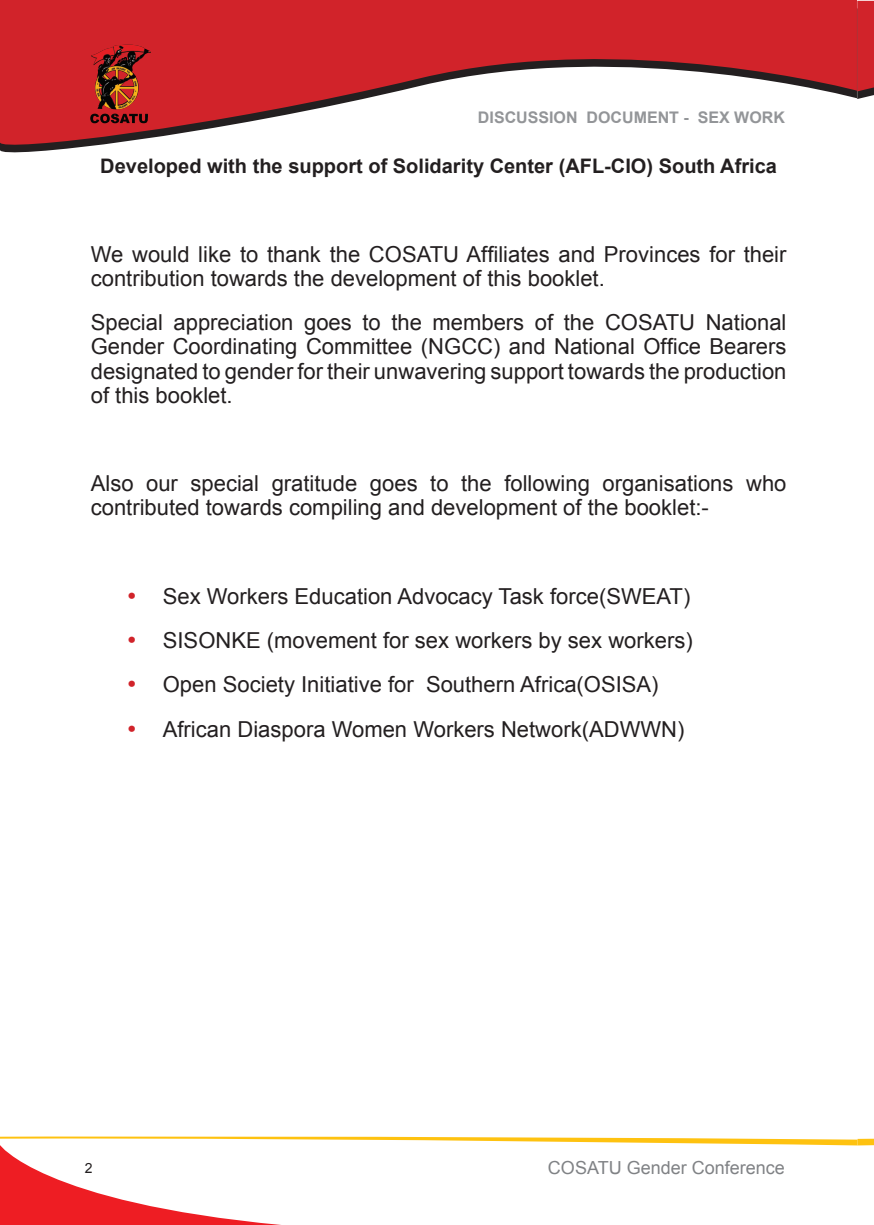
<style>
.page{position:relative;width:874px;height:1225px;background:#fff}
.page>*{position:absolute;margin:0;border:0;box-sizing:border-box;transform-origin:0 0}
.t1{font:22px/24.2px "Arial";color:#231f20}
.t2{font:700 20px "Arial";color:#231f20}
.t3{font:18px "Arial";color:#808285}
.t4{font:700 16px "Arial";color:#939598}
.Continued{font:14px "Arial";color:#231f20}
.s1{color:#d1232a}
</style>
<div class="page">
<svg style="left:0;top:1136px;width:873px;height:89px"></svg>
<svg style="left:0;top:0;width:856px;height:153px;fill:#d1232a"></svg>
<svg style="left:856px;top:1px;width:17px;height:98px;background:#c2272e"></svg>
<img style="left:91px;top:45px;width:60px;height:65px">
<p class="t4" style="left:477px;top:107px;width:308px">DISCUSSION DOCUMENT - SEX WORK</p>
<p class="t2" style="left:100px;top:153px;width:677px">Developed with the support of Solidarity Center (AFL-CIO) South Africa</p>
<p class="t1" style="left:91px;top:242px;width:697px">We would like to thank the COSATU Affiliates and Provinces for their contribution towards the development of this booklet.</p>
<p class="t1" style="left:91px;top:311px;width:697px;text-align:justify">Special appreciation goes to the members of the COSATU National Gender Coordinating Committee (NGCC) and National Office Bearers designated to gender for their unwavering support towards the production of this booklet.</p>
<p class="t1" style="left:91px;top:472px;width:697px">Also our special gratitude goes to the following organisations who contributed towards compiling and development of the booklet:-</p>
<p class="t1" style="left:127px;top:584px;width:564px"><span class="s1">•</span> Sex Workers Education Advocacy Task force(SWEAT)</p>
<p class="t1" style="left:127px;top:628px;width:567px"><span class="s1">•</span> SISONKE (movement for sex workers by sex workers)</p>
<p class="t1" style="left:127px;top:673px;width:533px"><span class="s1">•</span> Open Society Initiative for Southern Africa(OSISA)</p>
<p class="t1" style="left:127px;top:717px;width:559px"><span class="s1">•</span> African Diaspora Women Workers Network(ADWWN)</p>
<p class="Continued" style="left:85px;top:1158px;width:9px">2</p>
<p class="t3" style="left:547px;top:1156px;width:238px">COSATU Gender Conference</p>
</div>
